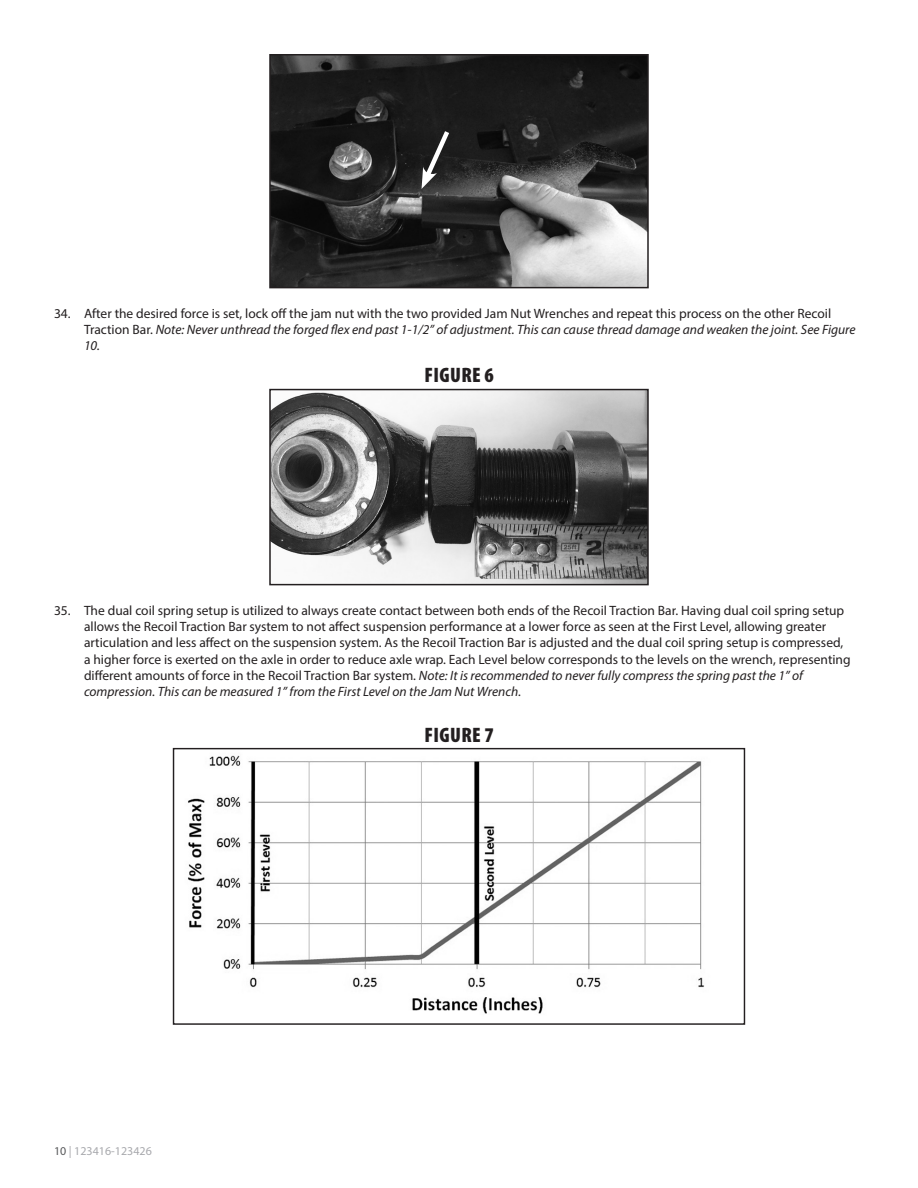
<style>
.page{position:relative;width:918px;height:1188px;background:#fff}
.page>*{position:absolute;margin:0;border:0;box-sizing:border-box;transform-origin:0 0}
.t1{font:900 condensed 21px "Myriad Pro";letter-spacing:.02em;color:#231f20}
.t2{font:13.5px/16.2px "Myriad Pro";color:#231f20}
.t3{font:12px "Myriad Pro";color:#a8a9ad}
.s1{font-style:italic}
.s2{color:#57585a}
</style>
<div class="page">
<img style="left:272px;top:57px;width:374px;height:228px">
<svg style="left:421px;top:126px;width:32px;height:63px;background:#444"></svg>
<div style="left:269px;top:54px;width:380px;height:234px;border:2px solid #231f20"></div>
<img style="left:272px;top:392px;width:374px;height:190px">
<div style="left:269px;top:389px;width:380px;height:196px;border:2px solid #231f20"></div>
<img style="left:188px;top:755px;width:516px;height:259px">
<div style="left:173px;top:748px;width:572px;height:277px;border:1px solid #231f20"></div>
<p class="t2" style="left:84px;top:305px;width:773px;text-indent:-30px">34. After the desired force is set, lock off the jam nut with the two provided Jam Nut Wrenches and repeat this process on the other Recoil<br>Traction Bar. <span class="s1">Note: Never unthread the forged flex end past 1-1/2” of adjustment. This can cause thread damage and weaken the joint. See Figure<br>10.</span></p>
<p class="t1" style="left:424px;top:362px;width:71px">FIGURE 6</p>
<p class="t2" style="left:84px;top:602px;width:768px;text-indent:-30px">35. The dual coil spring setup is utilized to always create contact between both ends of the Recoil Traction Bar. Having dual coil spring setup allows the Recoil Traction Bar system to not affect suspension performance at a lower force as seen at the First Level, allowing greater articulation and less affect on the suspension system. As the Recoil Traction Bar is adjusted and the dual coil spring setup is compressed, a higher force is exerted on the axle in order to reduce axle wrap. Each Level below corresponds to the levels on the wrench, representing different amounts of force in the Recoil Traction Bar system. <span class="s1">Note: It is recommended to never fully compress the spring past the 1” of compression. This can be measured 1” from the First Level on the Jam Nut Wrench.</span></p>
<p class="t1" style="left:424px;top:721px;width:71px">FIGURE 7</p>
<p class="t3" style="left:54px;top:1143px;width:99px"><span class="s2">10</span> | 123416-123426</p>
</div>
